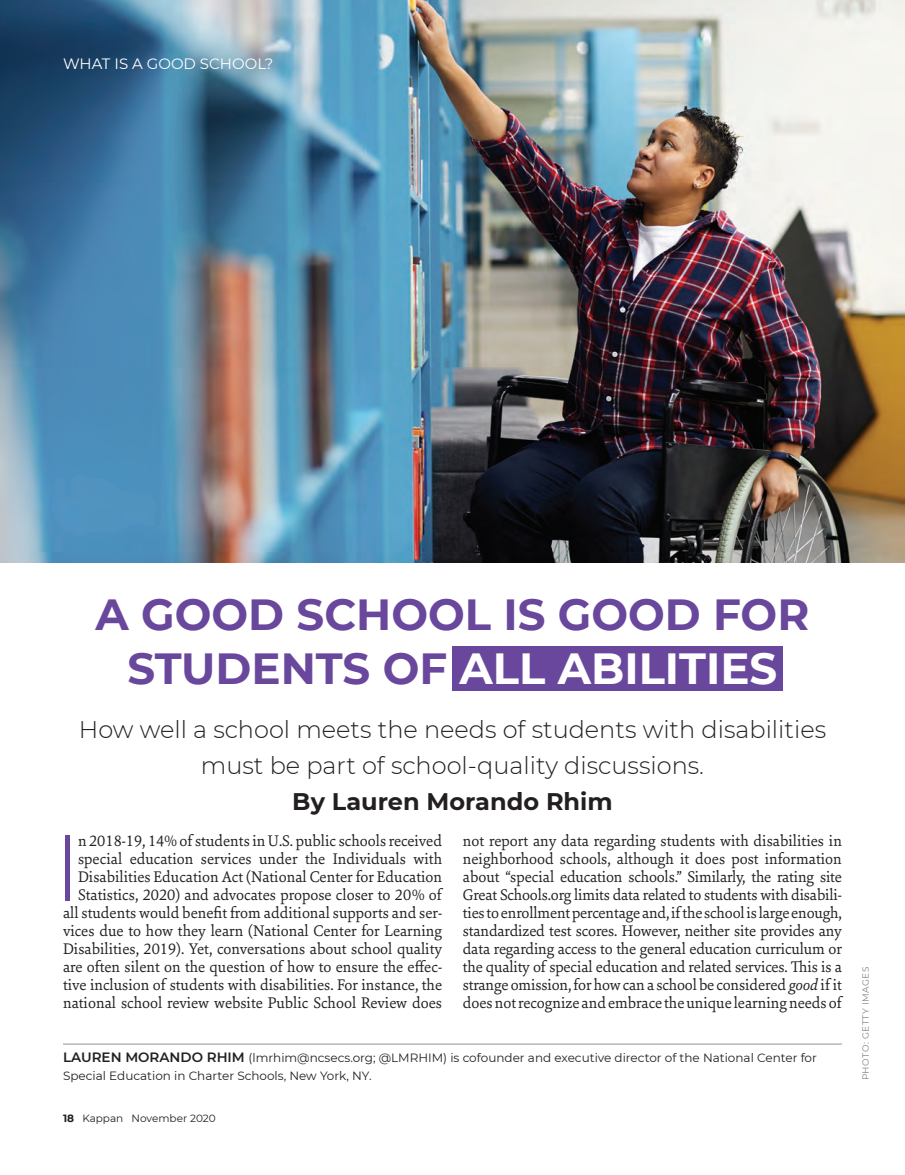
<style>
.page{position:relative;width:905px;height:1175px;background:#fff}
.page>*{position:absolute;margin:0;border:0;box-sizing:border-box;transform-origin:0 0}
.Kappan_Feature_Body{font:300 93.6px "Montserrat";color:#69479c}
.Kappan_Feature_headl{font:700 43.5px/54px "Montserrat";color:#69479c;text-align:center}
.Kappan_Feature_subhe{font:300 24px/36px "Montserrat";color:#231f20;text-align:center}
.Kappan_Feature_subhe-2{font:700 24px "Montserrat";color:#231f20}
.Kappan_Feature_Body-2{font:16.5px/18px "Sina Nova";color:#231f20;text-align:right}
.Topic_header{font:15px "Montserrat";color:#fff}
.Column_Author_ID{font:12px/18px "Montserrat";color:#231f20}
.Kappan_footer{font:10.5px "Montserrat";color:#231f20}
.Credit_line{font:9px "Montserrat";letter-spacing:.05em;color:#808285}
.s1{color:#fff}
.s2{font-style:italic}
.s3{font-weight:600;font-size:13.5px}
.s4{font-weight:700}
</style>
<div class="page">
<div style="left:452px;top:646px;width:330px;height:45px;background:#69479c"></div>
<img style="left:0;top:0;width:904px;height:562px">
<hr style="left:63px;top:1043px;width:779px;height:1px;background:#939598">
<p class="Topic_header" style="left:63px;top:53px;width:212px">WHAT IS A GOOD SCHOOL?</p>
<p class="Kappan_Feature_headl" style="left:96px;top:585px;width:715px">A GOOD SCHOOL IS GOOD FOR<br>STUDENTS OF <span class="s1">ALL ABILITIES</span></p>
<p class="Kappan_Feature_subhe" style="left:79px;top:711px;width:748px">How well a school meets the needs of students with disabilities must be part of school-quality discussions.</p>
<p class="Kappan_Feature_subhe-2" style="left:292px;top:784px;width:322px">By Lauren Morando Rhim</p>
<p class="Kappan_Feature_Body-2" style="left:63px;top:831px;width:380px">n 2018-19, 14% of students in U.S. public schools received special education services under the Individuals with Disabilities Education Act (National Center for Education Statistics, 2020) and advocates propose closer to 20% of all students would benefit from additional supports and ser&shy;vices due to how they learn (National Center for Learning Disabilities, 2019). Yet, conversations about school quality are often silent on the question of how to ensure the effec&shy;tive inclusion of students with disabilities. For instance, the national school review website Public School Review does</p>
<p class="Kappan_Feature_Body-2" style="left:463px;top:831px;width:380px;text-align:justify">not report any data regarding students with disabilities in neighborhood schools, although it does post information about “special education schools.” Similarly, the rating site Great Schools.org limits data related to students with disabili&shy;ties to enrollment percentage and, if the school is large enough, standardized test scores. However, neither site provides any data regarding access to the general education curriculum or the quality of special education and related services. This is a strange omission, for how can a school be considered <span class="s2">good</span> if it does not recognize and embrace the unique learning needs of</p>
<p class="Column_Author_ID" style="left:63px;top:1048px;width:755px"><span class="s3">LAUREN MORANDO RHIM</span> (lmrhim@ncsecs.org; @LMRHIM) is cofounder and executive director of the National Center for<br>Special Education in Charter Schools, New York, NY.</p>
<p class="Kappan_Feature_Body" style="left:54px;top:803px;width:29px">I</p>
<p class="Kappan_footer" style="left:63px;top:1111px;width:154px"><span class="s4">18</span> Kappan November 2020</p>
<p class="Credit_line" style="left:859px;top:1080px;width:115px;rotate:-90deg">PHOTO: GETTY IMAGES</p>
</div>
